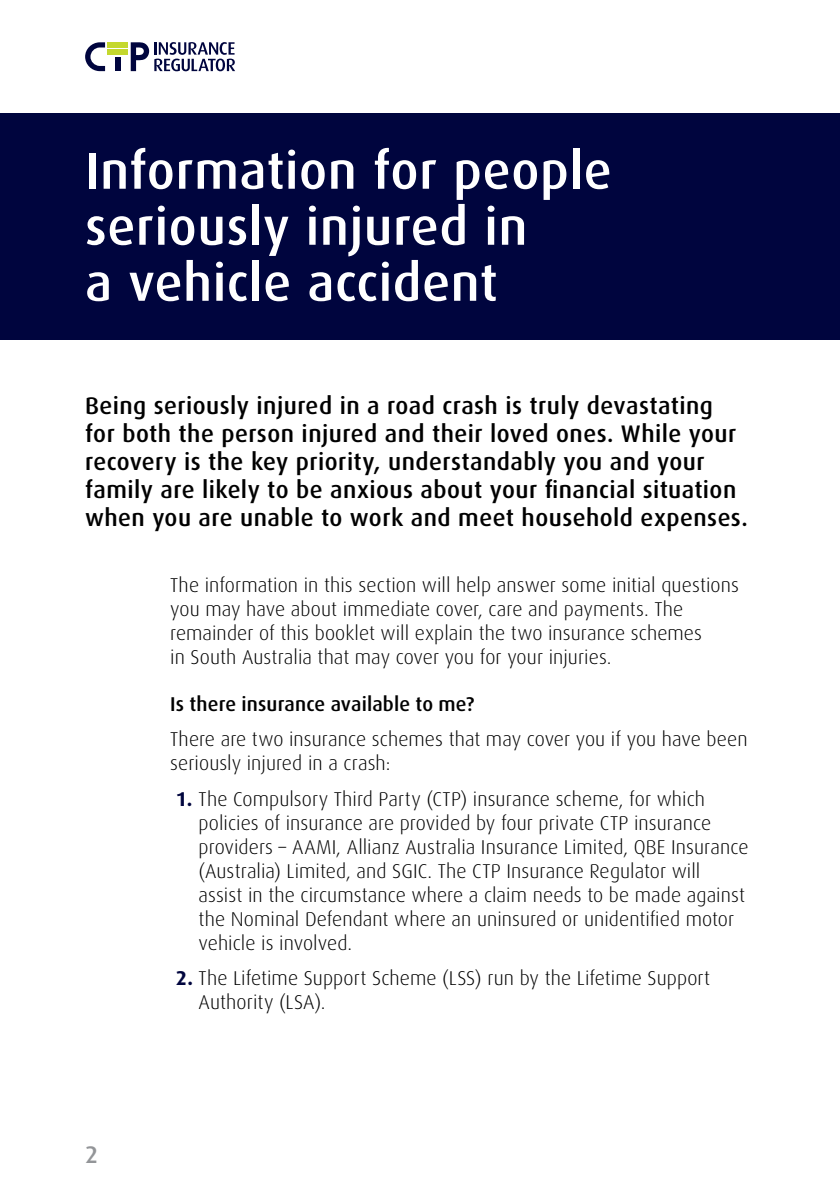
<style>
.page{position:relative;width:840px;height:1191px;background:#fff}
.page>*{position:absolute;margin:0;border:0;box-sizing:border-box;transform-origin:0 0}
.t1{font:500 52px/56px "Dax";letter-spacing:.01em;color:#fff}
.t2{font:500 24px/28px "Dax";letter-spacing:.02em;color:#000}
.t3{font:500 24px "Dax";color:#939598}
.t4{font:300 20px/24px "Dax";letter-spacing:.005em;color:#000}
.t5{font:500 20px "Dax";letter-spacing:.005em;color:#000}
.s1{font-weight:700;color:#00053e}
</style>
<div class="page">
<hr style="left:839px;top:113px;width:1px;height:85px;background:#00053e">
<div style="left:107px;top:42px;width:21px;height:5px;background:#c4d82e"></div>
<div style="left:115px;top:57px;width:5px;height:14px;background:#00053e"></div>
<svg style="left:85px;top:42px;width:20px;height:29px"></svg>
<div style="left:107px;top:50px;width:21px;height:5px;background:#c4d82e"></div>
<svg style="left:131px;top:42px;width:104px;height:29px"></svg>
<div style="left:0;top:113px;width:839px;height:227px;background:#00053e"></div>
<h1 class="t1" style="left:85px;top:143px;width:527px">Information for people seriously injured in<br>a vehicle accident</h1>
<p class="t2" style="left:85px;top:391px;width:663px">Being seriously injured in a road crash is truly devastating for both the person injured and their loved ones. While your recovery is the key priority, understandably you and your family are likely to be anxious about your financial situation when you are unable to work and meet household expenses.</p>
<p class="t3" style="left:85px;top:1140px;width:15px">2</p>
<p class="t4" style="left:170px;top:573px;width:570px">The information in this section will help answer some initial questions you may have about immediate cover, care and payments. The remainder of this booklet will explain the two insurance schemes<br>in South Australia that may cover you for your injuries.</p>
<p class="t5" style="left:170px;top:693px;width:305px">Is there insurance available to me?</p>
<p class="t4" style="left:170px;top:727px;width:578px">There are two insurance schemes that may cover you if you have been seriously injured in a crash:</p>
<p class="t4" style="left:198px;top:787px;width:551px;text-indent:-23px"><span class="s1">1.</span> The Compulsory Third Party (CTP) insurance scheme, for which policies of insurance are provided by four private CTP insurance providers – AAMI, Allianz Australia Insurance Limited, QBE Insurance (Australia) Limited, and SGIC. The CTP Insurance Regulator will assist in the circumstance where a claim needs to be made against the Nominal Defendant where an uninsured or unidentified motor vehicle is involved.</p>
<p class="t4" style="left:198px;top:966px;width:513px;text-indent:-23px"><span class="s1">2.</span> The Lifetime Support Scheme (LSS) run by the Lifetime Support<br>Authority (LSA).</p>
</div>
